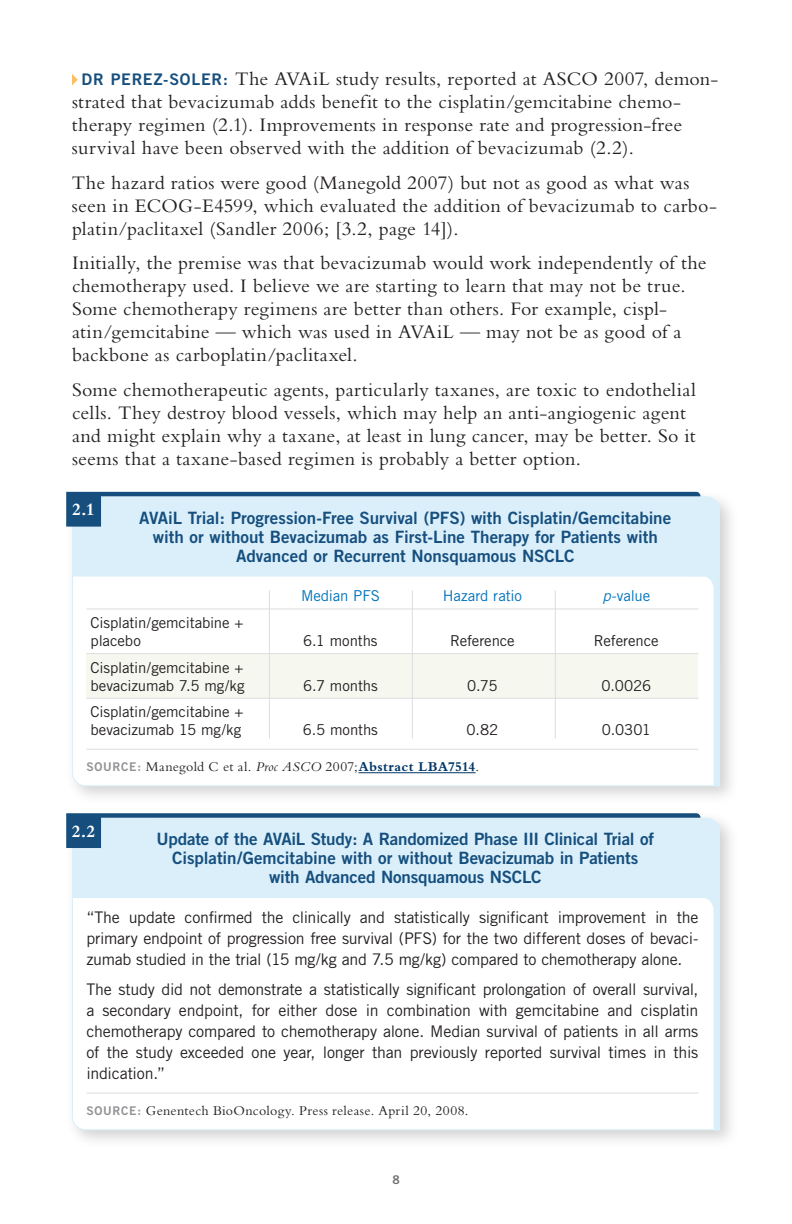
<style>
.page{position:relative;width:792px;height:1224px;background:#fff}
.page>*{position:absolute;margin:0;border:0;box-sizing:border-box;transform-origin:0 0}
.t1{font:20px/23px "Bembo RTP Std";letter-spacing:.01em;color:#231f20}
.t2{font:700 18px "Bembo RTP Std";color:#fff}
.t3{font:17px/19px "Trade Gothic LT Std Bd 2";letter-spacing:-.005em;color:#164f7e;text-align:center}
.t4{font:16px/21px "Trade Gothic LT Std";letter-spacing:-.015em;color:#231f20;text-align:justify}
.t5{font:15px/18px "Trade Gothic LT Std";letter-spacing:-.01em;color:#231f20}
.t6{font:15px "Trade Gothic LT Std";letter-spacing:-.005em;color:#0072bc}
.t7{font:14px "Bembo RTP Std";letter-spacing:.025em;color:#231f20}
.t8{font:12px "Trade Gothic LT Std Bd 2";color:#717074}
.s1{font-family:"Trade Gothic LT Std Bd 2";font-size:16px;color:#164f7e}
.s2{font-style:italic}
.s3{font-family:"Trade Gothic LT Std Bd 2";font-size:12px;color:#919295}
.s4{font-weight:700;color:#003667}
</style>
<div class="page">
<div style="left:63px;top:488px;width:677px;height:320px;background:#231f20;opacity:.2"></div>
<svg style="left:72px;top:496px;width:649px;height:290px"></svg>
<svg style="left:66px;top:492px;width:635px;height:35px;background:#b8d3e4"></svg>
<div style="left:63px;top:810px;width:677px;height:342px;background:#231f20;opacity:.2"></div>
<svg style="left:72px;top:817px;width:649px;height:313px"></svg>
<svg style="left:66px;top:813px;width:635px;height:35px;background:#b8d3e4"></svg>
<svg style="left:72px;top:74px;width:6px;height:11px"></svg>
<div style="left:86px;top:653px;width:612px;height:45px;background:#f6f8f0"></div>
<hr style="left:86px;top:608px;width:612px;height:1px;background:#dcdddf">
<hr style="left:86px;top:653px;width:612px;height:1px;background:#dcdddf">
<hr style="left:86px;top:698px;width:612px;height:1px;background:#dcdddf">
<hr style="left:86px;top:749px;width:612px;height:1px;background:#dcdddf">
<hr style="left:358px;top:772px;width:118px;height:1px;background:#003667">
<hr style="left:269px;top:590px;width:1px;height:149px;background:#dcdddf">
<hr style="left:555px;top:590px;width:1px;height:149px;background:#dcdddf">
<hr style="left:412px;top:590px;width:1px;height:149px;background:#dcdddf">
<hr style="left:86px;top:1093px;width:612px;height:1px;background:#dcdddf">
<p class="t1" style="left:72px;top:67px;width:648px;text-indent:10px"><span class="s1">DR PEREZ-SOLER:</span> The AVAiL study results, reported at ASCO 2007, demon&shy;strated that bevacizumab adds benefit to the cisplatin/gemcitabine chemo&shy;therapy regimen (2.1). Improvements in response rate and progression-free survival have been observed with the addition of bevacizumab (2.2).</p>
<p class="t1" style="left:72px;top:171px;width:647px">The hazard ratios were good (Manegold 2007) but not as good as what was seen in ECOG-E4599, which evaluated the addition of bevacizumab to carbo&shy;platin/paclitaxel (Sandler 2006; [3.2, page 14]).</p>
<p class="t1" style="left:72px;top:251px;width:636px">Initially, the premise was that bevacizumab would work independently of the chemotherapy used. I believe we are starting to learn that may not be true.<br>Some chemotherapy regimens are better than others. For example, cispl&shy;atin/gemcitabine — which was used in AVAiL — may not be as good of a backbone as carboplatin/paclitaxel.</p>
<p class="t1" style="left:72px;top:378px;width:625px">Some chemotherapeutic agents, particularly taxanes, are toxic to endothelial cells. They destroy blood vessels, which may help an anti-angiogenic agent and might explain why a taxane, at least in lung cancer, may be better. So it seems that a taxane-based regimen is probably a better option.</p>
<p class="t2" style="left:72px;top:500px;width:24px">2.1</p>
<p class="t3" style="left:139px;top:508px;width:534px">AVAiL Trial: Progression-Free Survival (PFS) with Cisplatin/Gemcitabine with or without Bevacizumab as First-Line Therapy for Patients with<br>Advanced or Recurrent Nonsquamous NSCLC</p>
<p class="t5" style="left:91px;top:613px;width:154px">Cisplatin/gemcitabine + placebo</p>
<p class="t5" style="left:91px;top:658px;width:156px">Cisplatin/gemcitabine + bevacizumab 7.5 mg/kg</p>
<p class="t6" style="left:301px;top:587px;width:80px">Median PFS</p>
<p class="t6" style="left:443px;top:587px;width:81px">Hazard ratio</p>
<p class="t6" style="left:602px;top:587px;width:49px"><span class="s2">p</span>-value</p>
<p class="t5" style="left:303px;top:631px;width:76px">6.1 months</p>
<p class="t5" style="left:450px;top:631px;width:66px">Reference</p>
<p class="t5" style="left:594px;top:631px;width:66px">Reference</p>
<p class="t5" style="left:303px;top:676px;width:76px">6.7 months</p>
<p class="t5" style="left:467px;top:676px;width:32px">0.75</p>
<p class="t5" style="left:601px;top:676px;width:51px">0.0026</p>
<p class="t5" style="left:91px;top:703px;width:154px">Cisplatin/gemcitabine + bevacizumab 15 mg/kg</p>
<p class="t5" style="left:303px;top:721px;width:76px">6.5 months</p>
<p class="t5" style="left:467px;top:721px;width:33px">0.82</p>
<p class="t5" style="left:602px;top:721px;width:51px">0.0301</p>
<p class="t7" style="left:86px;top:759px;width:394px"><span class="s3">SOURCE:</span> Manegold C et al. <span class="s2">Proc ASCO</span> 2007;<span class="s4">Abstract LBA7514</span>.</p>
<p class="t2" style="left:72px;top:821px;width:25px">2.2</p>
<p class="t3" style="left:156px;top:829px;width:499px">Update of the AVAiL Study: A Randomized Phase III Clinical Trial of<br>Cisplatin/Gemcitabine with or without Bevacizumab in Patients with Advanced Nonsquamous NSCLC</p>
<p class="t4" style="left:86px;top:907px;width:614px">“The update confirmed the clinically and statistically significant improvement in the primary endpoint of progression free survival (PFS) for the two different doses of bevaci&shy;zumab studied in the trial (15 mg/kg and 7.5 mg/kg) compared to chemotherapy alone.</p>
<p class="t4" style="left:86px;top:979px;width:614px">The study did not demonstrate a statistically significant prolongation of overall survival, a secondary endpoint, for either dose in combination with gemcitabine and cisplatin chemotherapy compared to chemotherapy alone. Median survival of patients in all arms of the study exceeded one year, longer than previously reported survival times in this indication.”</p>
<p class="t7" style="left:86px;top:1103px;width:384px"><span class="s3">SOURCE:</span> Genentech BioOncology. Press release. April 20, 2008.</p>
<p class="t8" style="left:392px;top:1172px;width:9px">8</p>
</div>
